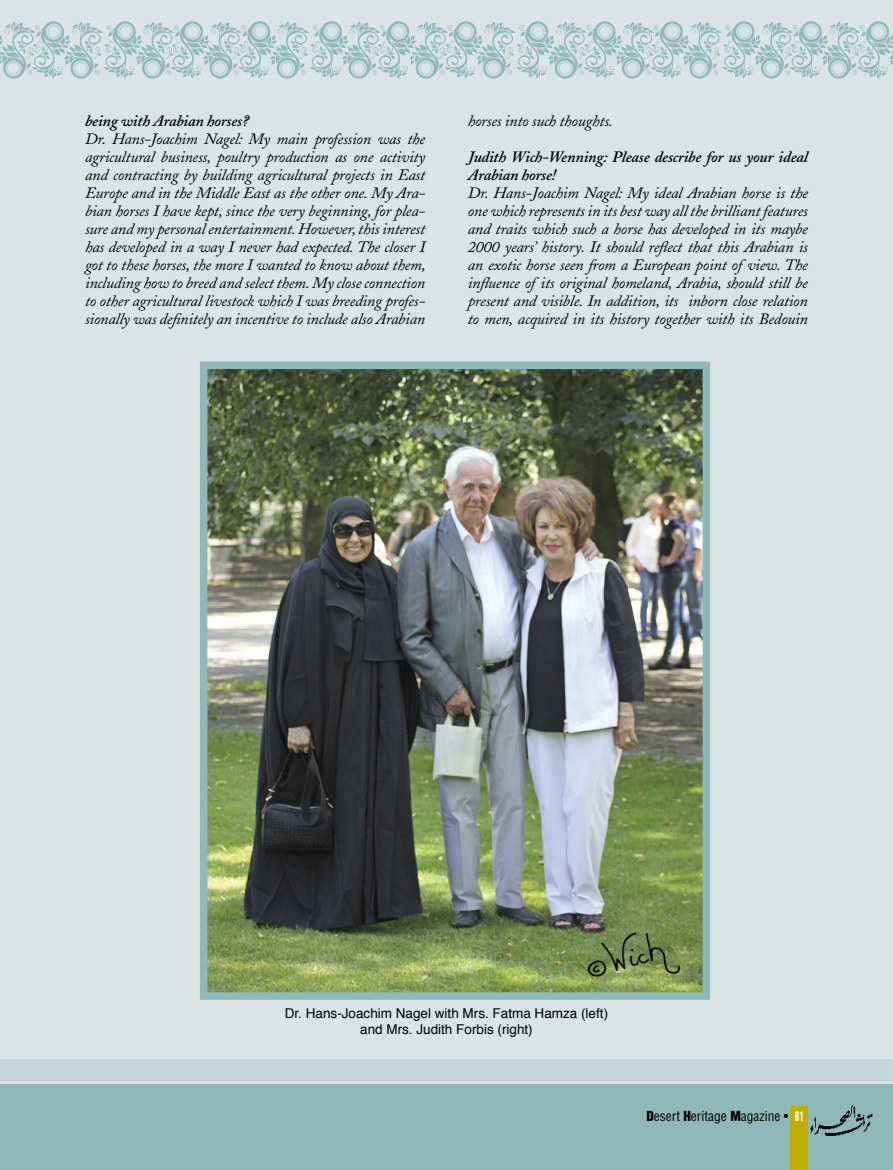
<style>
.page{position:relative;width:893px;height:1170px;background:#fff}
.page>*{position:absolute;margin:0;border:0;box-sizing:border-box;transform-origin:0 0}
.t1{font:italic 15.75px/18px "Adobe Caslon";letter-spacing:-.015em;color:#000;text-align:justify}
.t2{font:italic 600 15.75px/18px "Adobe Caslon";letter-spacing:-.015em;color:#000}
.t3{font:13.5px/16.2px "Helvetica";color:#000;text-align:center}
.t4{font:condensed 13.5px "Helvetica";color:#000}
.s1{font-weight:900}
.s2{font-weight:900;font-stretch:extra-condensed;color:#fff}
</style>
<div class="page">
<div style="left:0;top:0;width:893px;height:1169px;background:#dae4e5"></div>
<div style="left:0;top:1084px;width:893px;height:85px;background:#8fb8ba"></div>
<div style="left:0;top:1059px;width:893px;height:21px;background:#c4d7d8"></div>
<svg style="left:0;top:21px;width:893px;height:58px"></svg>
<div style="left:791px;top:1106px;width:17px;height:63px;background:#c0ae00"></div>
<img style="left:810px;top:1105px;width:63px;height:31px">
<img style="left:209px;top:370px;width:492px;height:620px">
<div style="left:200px;top:361px;width:510px;height:638px;border:8px solid #8fb8ba"></div>
<p class="t2" style="left:85px;top:112px;width:165px">being with Arabian horses?</p>
<p class="t1" style="left:85px;top:130px;width:342px">Dr. Hans-Joachim Nagel: My main profession was the agricultural business, poultry production as one activity and contracting by building agricultural projects in East Europe and in the Middle East as the other one. My Ara&shy;bian horses I have kept, since the very beginning, for plea&shy;sure and my personal entertainment. However, this interest has developed in a way I never had expected. The closer I got to these horses, the more I wanted to know about them, including how to breed and select them. My close connection to other agricultural livestock which I was breeding profes&shy;sionally was definitely an incentive to include also Arabian</p>
<p class="t1" style="left:468px;top:112px;width:147px">horses into such thoughts.</p>
<p class="t2" style="left:468px;top:148px;width:342px">Judith Wich-Wenning: Please describe for us your ideal<br>Arabian horse!</p>
<p class="t1" style="left:468px;top:184px;width:342px">Dr. Hans-Joachim Nagel: My ideal Arabian horse is the one which represents in its best way all the brilliant features and traits which such a horse has developed in its maybe 2000 years’ history. It should reflect that this Arabian is an exotic horse seen from a European point of view. The influence of its original homeland, Arabia, should still be present and visible. In addition, its inborn close relation to men, acquired in its history together with its Bedouin</p>
<p class="t3" style="left:285px;top:1005px;width:325px">Dr. Hans-Joachim Nagel with Mrs. Fatma Hamza (left) and Mrs. Judith Forbis (right)</p>
<p class="t4" style="left:646px;top:1107px;width:159px"><span class="s1">D</span>esert <span class="s1">H</span>eritage <span class="s1">M</span>agazine • <span class="s2">61</span></p>
</div>
